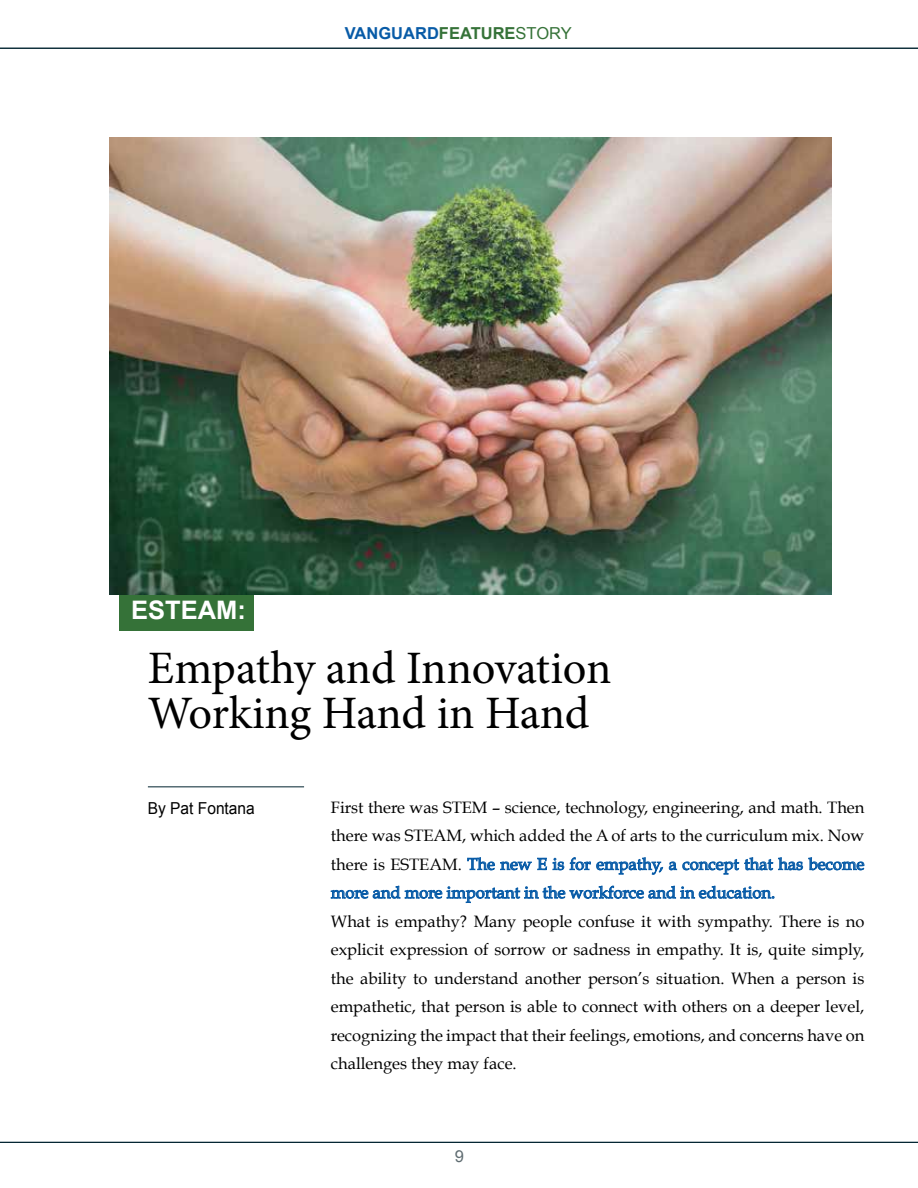
<style>
.page{position:relative;width:918px;height:1188px;background:#fff}
.page>*{position:absolute;margin:0;border:0;box-sizing:border-box;transform-origin:0 0}
.t1{font:46.5px/45px "Minion Pro";letter-spacing:-.005em;color:#000}
.t2{font:700 25.5px "Arial";color:#fff}
.t3{font:16.5px/28.5px "Book Antiqua";color:#000;text-align:justify}
.t4{font:700 16.5px "Arial";color:#085ba7}
.t5{font:16.5px "Arial";color:#000;scale:.94 1}
.t6{font:16.5px "Arial";color:#5f6c71}
.s1{color:#357238}
.s2{font-weight:400;color:#357238}
.s3{color:#085ba7}
</style>
<div class="page">
<div style="left:119px;top:544px;width:135px;height:87px;background:#357238"></div>
<svg style="left:467px;top:857px;width:398px;height:18px"></svg>
<svg style="left:330px;top:885px;width:445px;height:18px"></svg>
<hr style="left:0;top:48px;width:918px;height:1px;background:#00232f">
<hr style="left:148px;top:787px;width:156px;height:1px;background:#00232f">
<hr style="left:0;top:1142px;width:918px;height:1px;background:#00232f">
<img style="left:109px;top:138px;width:723px;height:456px">
<p class="t4" style="left:345px;top:22px;width:229px">VANGUARD<span class="s1">FEATURE</span><span class="s2">STORY</span></p>
<h2 class="t2" style="left:131px;top:593px;width:116px">ESTEAM:</h2>
<h1 class="t1" style="left:148px;top:646px;width:465px">Empathy and Innovation<br>Working Hand in Hand</h1>
<p class="t5" style="left:148px;top:798px;width:115px">By Pat Fontana</p>
<p class="t3" style="left:331px;top:793px;width:535px">First there was STEM – science, technology, engineering, and math. Then there was STEAM, which added the A of arts to the curriculum mix. Now there is ESTEAM. <span class="s3">The new E is for empathy, a concept that has become more and more important in the workforce and in education.</span></p>
<p class="t3" style="left:331px;top:907px;width:535px">What is empathy? Many people confuse it with sympathy. There is no explicit expression of sorrow or sadness in empathy. It is, quite simply, the ability to understand another person’s situation. When a person is empathetic, that person is able to connect with others on a deeper level, recognizing the impact that their feelings, emotions, and concerns have on challenges they may face.</p>
<p class="t6" style="left:455px;top:1146px;width:11px">9</p>
</div>
